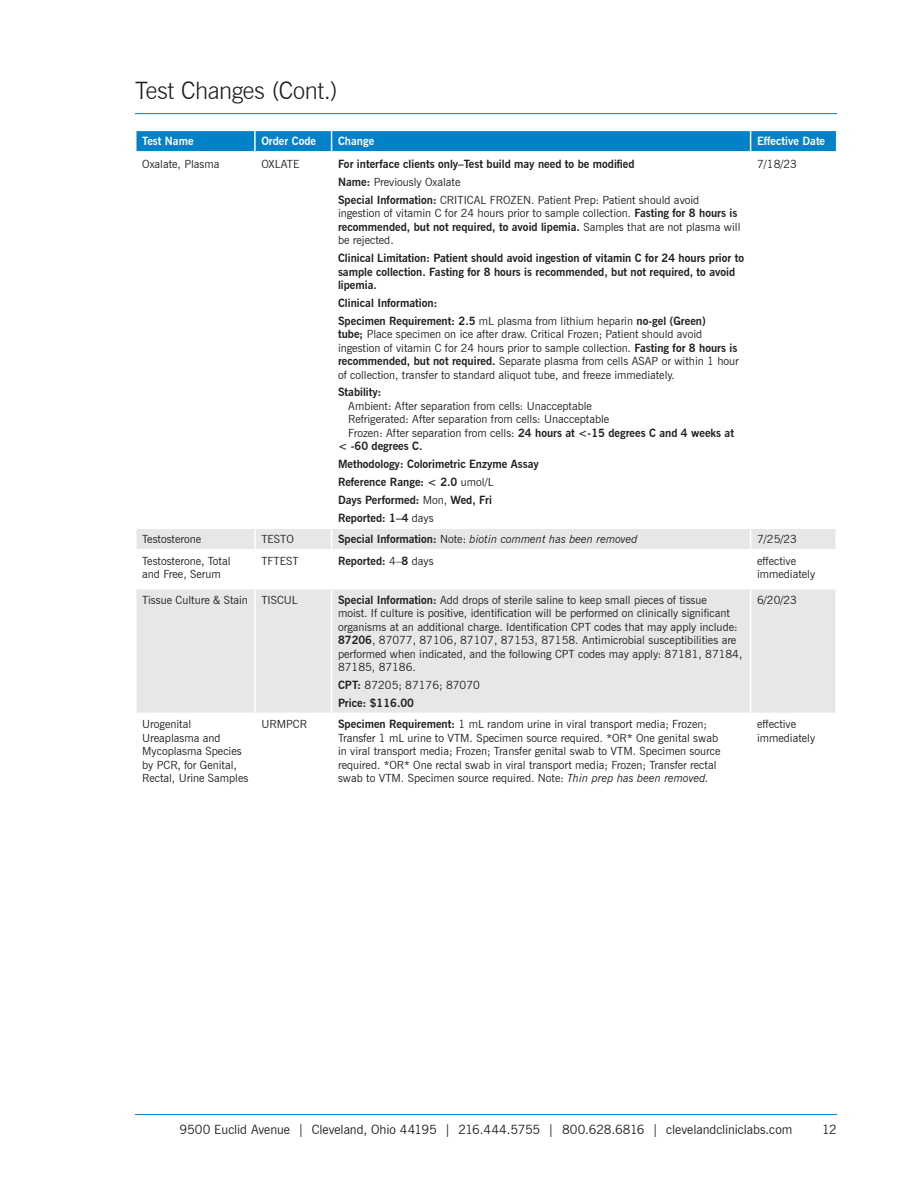
<style>
.page{position:relative;width:918px;height:1188px;background:#fff}
.page>*{position:absolute;margin:0;border:0;box-sizing:border-box;transform-origin:0 0}
.t1{font:300 24px "News Gothic BT";letter-spacing:-.015em;color:#231f20}
.t2{font:12.75px "News Gothic BT";letter-spacing:-.005em;color:#231f20}
.t3{font:11.25px/13.5px "News Gothic BT";color:#231f20}
.t4{font:700 11.25px/17.9px "News Gothic BT";color:#231f20}
.t5{font:italic 11.25px "News Gothic BT";color:#231f20}
.t6{font:700 11.25px "News Gothic BT";color:#fff}
.s1{font-weight:400}
.s2{font-weight:700}
.s3{font-weight:700;font-style:normal}
.s4{font-style:normal}
.s5{font-style:italic}
</style>
<div class="page">
<hr style="left:135px;top:1114px;width:702px;height:1px;background:#0082c8">
<hr style="left:135px;top:113px;width:702px;height:1px;background:#0082c8">
<svg style="left:136px;top:130px;width:701px;height:21px;background:#0f89cb"></svg>
<svg style="left:136px;top:529px;width:700px;height:184px;fill:#e6e7e9"></svg>
<hr style="left:254px;top:529px;width:2px;height:20px;background:#fff">
<svg style="left:331px;top:529px;width:1px;height:20px"></svg>
<svg style="left:750px;top:529px;width:1px;height:20px"></svg>
<hr style="left:135px;top:549px;width:120px;height:1px;background:#fff">
<hr style="left:255px;top:549px;width:77px;height:1px;background:#fff">
<hr style="left:254px;top:550px;width:2px;height:38px;background:#fff">
<hr style="left:332px;top:549px;width:419px;height:1px;background:#fff">
<hr style="left:331px;top:550px;width:1px;height:38px;background:#fff">
<hr style="left:751px;top:549px;width:86px;height:1px;background:#fff">
<hr style="left:750px;top:550px;width:1px;height:38px;background:#fff">
<hr style="left:135px;top:588px;width:120px;height:1px;background:#fff">
<hr style="left:255px;top:588px;width:77px;height:1px;background:#fff">
<hr style="left:254px;top:589px;width:2px;height:124px;background:#fff">
<hr style="left:332px;top:588px;width:419px;height:1px;background:#fff">
<hr style="left:331px;top:589px;width:1px;height:124px;background:#fff">
<hr style="left:751px;top:588px;width:86px;height:1px;background:#fff">
<hr style="left:750px;top:589px;width:1px;height:124px;background:#fff">
<h1 class="t1" style="left:135px;top:76px;width:204px">Test Changes (Cont.)</h1>
<p class="t6" style="left:142px;top:135px;width:53px">Test Name</p>
<p class="t6" style="left:261px;top:135px;width:56px">Order Code</p>
<p class="t6" style="left:338px;top:135px;width:38px">Change</p>
<p class="t6" style="left:757px;top:135px;width:70px">Effective Date</p>
<p class="t3" style="left:142px;top:157px;width:79px">Oxalate, Plasma</p>
<p class="t3" style="left:261px;top:157px;width:40px">OXLATE</p>
<p class="t4" style="left:338px;top:155px;width:363px">For interface clients only–Test build may need to be modified<br>Name: <span class="s1">Previously Oxalate<br></span>Special Information: <span class="s1">CRITICAL FROZEN. Patient Prep: Patient should avoid</span></p>
<p class="t3" style="left:338px;top:206px;width:404px">ingestion of vitamin C for 24 hours prior to sample collection. <span class="s2">Fasting for 8 hours is recommended, but not required, to avoid lipemia.</span> Samples that are not plasma will be rejected.</p>
<p class="t4" style="left:338px;top:251px;width:408px;line-height:13.5px">Clinical Limitation: Patient should avoid ingestion of vitamin C for 24 hours prior to sample collection. Fasting for 8 hours is recommended, but not required, to avoid lipemia.</p>
<p class="t4" style="left:338px;top:294px;width:369px">Clinical Information:<br>Specimen Requirement: 2.5 <span class="s1">mL plasma from lithium heparin</span> no-gel (Green)</p>
<p class="t3" style="left:338px;top:327px;width:402px"><span class="s2">tube;</span> Place specimen on ice after draw. Critical Frozen; Patient should avoid ingestion of vitamin C for 24 hours prior to sample collection. <span class="s2">Fasting for 8 hours is recommended, but not required.</span> Separate plasma from cells ASAP or within 1 hour of collection, transfer to standard aliquot tube, and freeze immediately.</p>
<p class="t4" style="left:338px;top:383px;width:45px">Stability:</p>
<p class="t3" style="left:348px;top:399px;width:245px">Ambient: After separation from cells: Unacceptable</p>
<p class="t3" style="left:348px;top:413px;width:263px">Refrigerated: After separation from cells: Unacceptable</p>
<p class="t3" style="left:348px;top:426px;width:387px">Frozen: After separation from cells: <span class="s2">24 hours at &lt;-15 degrees C and 4 weeks at</span></p>
<p class="t4" style="left:338px;top:437px;width:86px">&lt; -60 degrees C.</p>
<p class="t4" style="left:338px;top:455px;width:202px">Methodology: Colorimetric Enzyme Assay<br>Reference Range: &lt; 2.0 <span class="s1">umol/L<br></span>Days Performed: <span class="s1">Mon,</span> Wed, Fri<br>Reported: 1–4 <span class="s1">days</span></p>
<p class="t3" style="left:757px;top:157px;width:41px">7/18/23</p>
<p class="t3" style="left:142px;top:532px;width:60px">Testosterone</p>
<p class="t3" style="left:261px;top:532px;width:34px">TESTO</p>
<p class="t5" style="left:338px;top:532px;width:301px"><span class="s3">Special Information:</span> <span class="s4">Note:</span> biotin comment has been removed</p>
<p class="t3" style="left:757px;top:532px;width:41px">7/25/23</p>
<p class="t3" style="left:142px;top:554px;width:90px">Testosterone, Total and Free, Serum</p>
<p class="t3" style="left:261px;top:554px;width:39px">TFTEST</p>
<p class="t4" style="left:338px;top:552px;width:97px">Reported: <span class="s1">4–</span>8 <span class="s1">days</span></p>
<p class="t3" style="left:757px;top:554px;width:60px">effective immediately</p>
<p class="t3" style="left:142px;top:593px;width:157px">Tissue Culture &amp; Stain TISCUL</p>
<p class="t3" style="left:338px;top:593px;width:406px"><span class="s2">Special Information:</span> Add drops of sterile saline to keep small pieces of tissue<br>moist. If culture is positive, identification will be performed on clinically significant organisms at an additional charge. Identification CPT codes that may apply include:<br><span class="s2">87206</span>, 87077, 87106, 87107, 87153, 87158. Antimicrobial susceptibilities are performed when indicated, and the following CPT codes may apply: 87181, 87184, 87185, 87186.</p>
<p class="t4" style="left:338px;top:676px;width:143px">CPT: <span class="s1">87205; 87176; 87070<br></span>Price: $116.00</p>
<p class="t3" style="left:757px;top:593px;width:41px">6/20/23</p>
<p class="t3" style="left:142px;top:718px;width:108px">Urogenital<br>Ureaplasma and<br>Mycoplasma Species by PCR, for Genital,<br>Rectal, Urine Samples</p>
<p class="t3" style="left:261px;top:718px;width:47px">URMPCR</p>
<p class="t3" style="left:338px;top:718px;width:384px"><span class="s2">Specimen Requirement:</span> 1 mL random urine in viral transport media; Frozen; Transfer 1 mL urine to VTM. Specimen source required. *OR* One genital swab in viral transport media; Frozen; Transfer genital swab to VTM. Specimen source required. *OR* One rectal swab in viral transport media; Frozen; Transfer rectal swab to VTM. Specimen source required. Note: <span class="s5">Thin prep has been removed.</span></p>
<p class="t3" style="left:757px;top:718px;width:60px">effective immediately</p>
<p class="t2" style="left:180px;top:1122px;width:614px">9500 Euclid Avenue | Cleveland, Ohio 44195 | 216.444.5755 | 800.628.6816 | clevelandcliniclabs.com</p>
<p class="t2" style="left:822px;top:1122px;width:16px">12</p>
</div>
